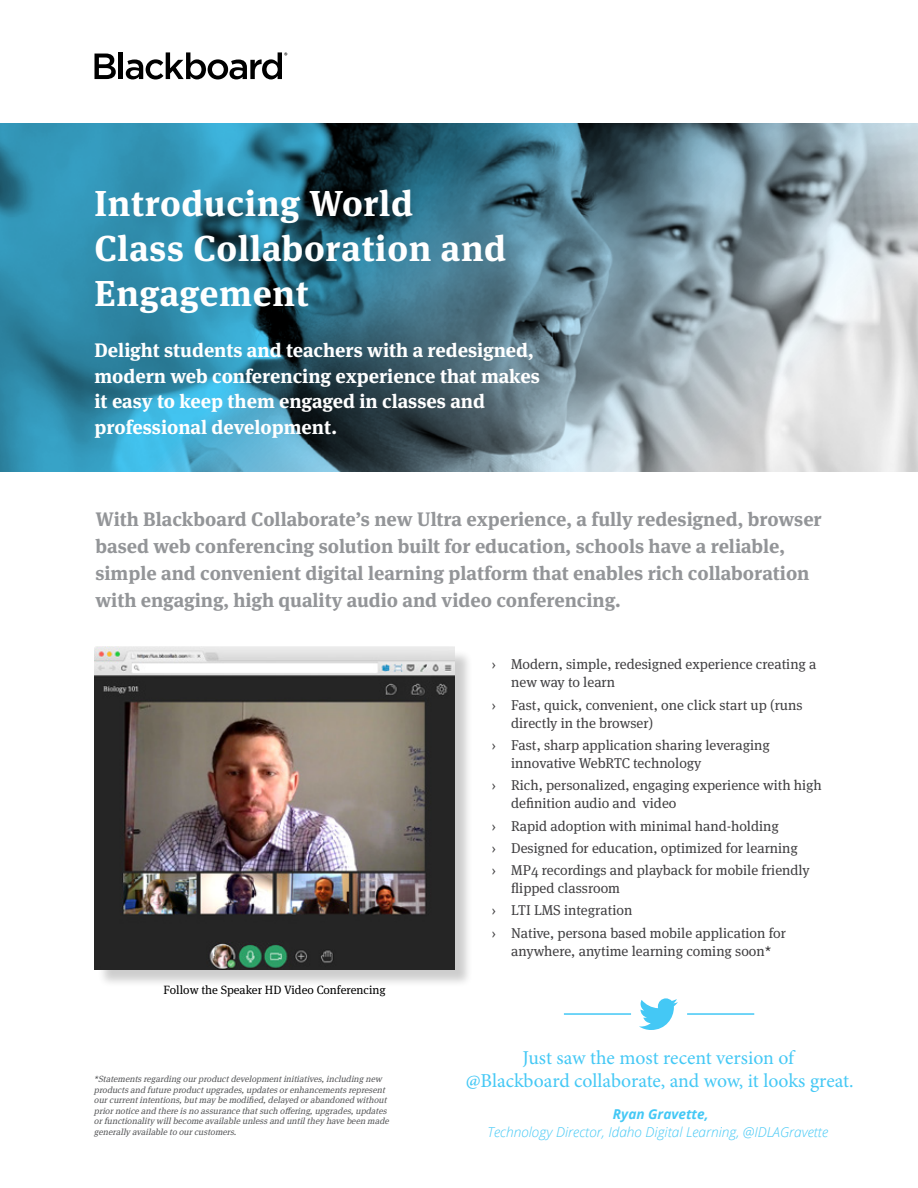
<style>
.page{position:relative;width:918px;height:1188px;background:#fff}
.page>*{position:absolute;margin:0;border:0;box-sizing:border-box;transform-origin:0 0}
.t1{font:700 36px/45px "Meta Serif OT";letter-spacing:.02em;color:#fff}
.t2{font:19.65px/22.8px "Minion Pro";letter-spacing:-.005em;color:#44c8f5;text-align:center}
.t3{font:700 19.5px/27px "Meta Serif OT";color:#939598}
.t4{font:700 19.5px/25.5px "Meta Serif OT";color:#fff}
.t5{font:14.25px/18px "Meta Serif OT";color:#414042}
.t6{font:italic 300 13.65px "Open Sans";color:#44c8f5}
.t7{font:italic 700 13.65px "Open Sans";color:#44c8f5}
.t8{font:12px "Meta Serif OT";color:#000}
.t9{font:italic 9px/10.5px "Meta Serif OT";color:#58595b}
</style>
<div class="page">
<svg style="left:94px;top:54px;width:22px;height:25px"></svg>
<hr style="left:119px;top:52px;width:4px;height:27px;background:#000">
<svg style="left:126px;top:52px;width:161px;height:28px"></svg>
<svg style="left:0;top:123px;width:918px;height:348px;background:#5e8d9f"></svg>
<div style="left:97px;top:649px;width:377px;height:339px;background:#000;opacity:.2"></div>
<img style="left:94px;top:647px;width:361px;height:322px">
<hr style="left:564px;top:1013px;width:67px;height:2px;background:#44c8f5">
<hr style="left:687px;top:1013px;width:67px;height:2px;background:#44c8f5">
<svg style="left:639px;top:998px;width:39px;height:32px"></svg>
<h1 class="t1" style="left:94px;top:181px;width:413px">Introducing World<br>Class Collaboration and<br>Engagement</h1>
<h3 class="t4" style="left:94px;top:337px;width:447px">Delight students and teachers with a redesigned, modern web conferencing experience that makes it easy to keep them engaged in classes and professional development.</h3>
<p class="t3" style="left:95px;top:506px;width:728px">With Blackboard Collaborate’s new Ultra experience, a fully redesigned, browser based web conferencing solution built for education, schools have a reliable, simple and convenient digital learning platform that enables rich collaboration with engaging, high quality audio and video conferencing.</p>
<p class="t8" style="left:164px;top:982px;width:224px">Follow the Speaker HD Video Conferencing</p>
<p class="t9" style="left:94px;top:1074px;width:299px">*Statementsregarding ourproductdevelopmentinitiatives,including new productsand futureproductupgrades,updatesorenhancementsrepresent ourcurrentintentions,butmay bemodified,delayed orabandoned without priornoticeand thereisno assurancethatsuch offering,upgrades,updates orfunctionality willbecomeavailableunlessand untilthey havebeen made generally availableto ourcustomers.</p>
<p class="t5" style="left:511px;top:655px;width:307px;text-indent:-19px">› Modern, simple, redesigned experience creating a new way to learn</p>
<p class="t5" style="left:511px;top:696px;width:293px;text-indent:-19px">› Fast, quick, convenient, one click start up (runs directly in the browser)</p>
<p class="t5" style="left:511px;top:736px;width:260px;text-indent:-19px">› Fast, sharp application sharing leveraging innovative WebRTC technology</p>
<p class="t5" style="left:511px;top:776px;width:312px;text-indent:-19px">› Rich, personalized, engaging experience with high definition audio and video</p>
<p class="t5" style="left:492px;top:814px;width:320px;line-height:22.4px">› Rapid adoption with minimal hand-holding<br>› Designed for education, optimized for learning<br>› MP4 recordings and playback for mobile friendly</p>
<p class="t5" style="left:492px;top:877px;width:296px;line-height:22.4px;text-indent:19px">flipped classroom<br>› LTI LMS integration<br>› Native, persona based mobile application for</p>
<p class="t5" style="left:511px;top:942px;width:262px">anywhere, anytime learning coming soon*</p>
<h2 class="t2" style="left:466px;top:1047px;width:389px">Just saw the most recent version of<br>@Blackboard collaborate, and wow, it looks great.</h2>
<p class="t7" style="left:613px;top:1104px;width:97px">Ryan Gravette,</p>
<p class="t6" style="left:487px;top:1123px;width:342px">Technology Director, Idaho Digital Learning, @IDLAGravette</p>
</div>
